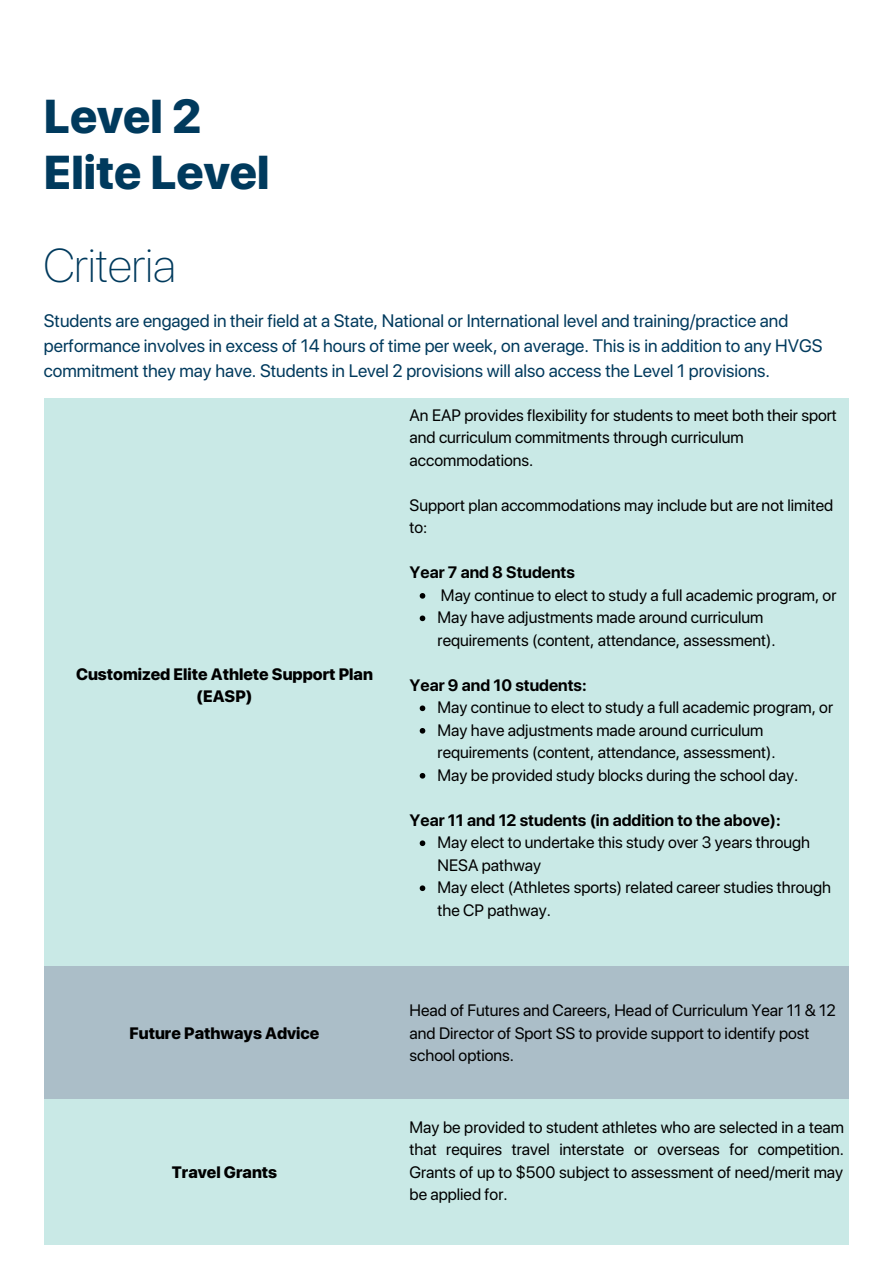
<style>
.page{position:relative;width:893px;height:1264px;background:#fff}
.page>*{position:absolute;margin:0;border:0;box-sizing:border-box;transform-origin:0 0}
.t1{font:800 47.25px "SF Pro Display";color:#003a5d}
.t2{font:100 47.25px "SF Pro Display";color:#003a5d}
.t3{font:18px/24.8px "SF Pro Display";color:#003a5d}
.t4{font:16.5px/22.5px "SF Pro Display";color:#000}
.t5{font:700 16.5px "SF Pro Display";color:#000}
.t6{font:800 16.5px/22.5px "SF Pro Display";color:#000;text-align:center}
</style>
<div class="page">
<div style="left:44px;top:398px;width:361px;height:573px;background:#c9e9e6"></div>
<div style="left:405px;top:398px;width:443px;height:573px;background:#c9e9e6"></div>
<svg style="left:419px;top:593px;width:6px;height:5px"></svg>
<svg style="left:419px;top:615px;width:6px;height:6px"></svg>
<svg style="left:419px;top:705px;width:6px;height:6px"></svg>
<svg style="left:419px;top:728px;width:6px;height:5px"></svg>
<svg style="left:419px;top:773px;width:6px;height:5px"></svg>
<svg style="left:419px;top:840px;width:6px;height:6px"></svg>
<svg style="left:419px;top:885px;width:6px;height:6px"></svg>
<div style="left:44px;top:966px;width:361px;height:133px;background:#abbec8"></div>
<div style="left:405px;top:966px;width:443px;height:133px;background:#abbec8"></div>
<div style="left:44px;top:1099px;width:361px;height:145px;background:#c9e9e6"></div>
<div style="left:405px;top:1099px;width:443px;height:145px;background:#c9e9e6"></div>
<p class="t1" style="left:44px;top:88px;width:159px">Level 2</p>
<p class="t1" style="left:44px;top:144px;width:227px">Elite Level</p>
<p class="t2" style="left:44px;top:237px;width:133px">Criteria</p>
<p class="t3" style="left:44px;top:308px;width:779px">Students are engaged in their field at a State, National or International level and training/practice and performance involves in excess of 14 hours of time per week, on average. This is in addition to any HVGS commitment they may have. Students in Level 2 provisions will also access the Level 1 provisions.</p>
<p class="t4" style="left:409px;top:404px;width:429px">An EAP provides flexibility for students to meet both their sport and curriculum commitments through curriculum accommodations.</p>
<p class="t4" style="left:409px;top:494px;width:425px">Support plan accommodations may include but are not limited to:</p>
<p class="t5" style="left:409px;top:562px;width:167px">Year 7 and 8 Students</p>
<p class="t6" style="left:76px;top:662px;width:298px">Customized Elite Athlete Support Plan (EASP)</p>
<p class="t6" style="left:130px;top:1021px;width:191px">Future Pathways Advice</p>
<p class="t6" style="left:172px;top:1160px;width:107px">Travel Grants</p>
<p class="t4" style="left:441px;top:584px;width:397px">May continue to elect to study a full academic program, or</p>
<p class="t4" style="left:437px;top:606px;width:339px">May have adjustments made around curriculum requirements (content, attendance, assessment).</p>
<p class="t5" style="left:409px;top:675px;width:178px">Year 9 and 10 students:</p>
<p class="t4" style="left:437px;top:696px;width:397px">May continue to elect to study a full academic program, or</p>
<p class="t4" style="left:437px;top:718px;width:339px">May have adjustments made around curriculum requirements (content, attendance, assessment).</p>
<p class="t4" style="left:437px;top:763px;width:362px">May be provided study blocks during the school day.</p>
<p class="t5" style="left:409px;top:810px;width:373px">Year 11 and 12 students (in addition to the above):</p>
<p class="t4" style="left:437px;top:831px;width:374px">May elect to undertake this study over 3 years through<br>NESA pathway</p>
<p class="t4" style="left:437px;top:876px;width:395px">May elect (Athletes sports) related career studies through the CP pathway.</p>
<p class="t4" style="left:409px;top:999px;width:427px">Head of Futures and Careers, Head of Curriculum Year 11 &amp; 12 and Director of Sport SS to provide support to identify post school options.</p>
<p class="t4" style="left:409px;top:1115px;width:436px;text-align:justify">May be provided to student athletes who are selected in a team that requires travel interstate or overseas for competition.<br>Grants of up to $500 subject to assessment of need/merit may be applied for.</p>
</div>
